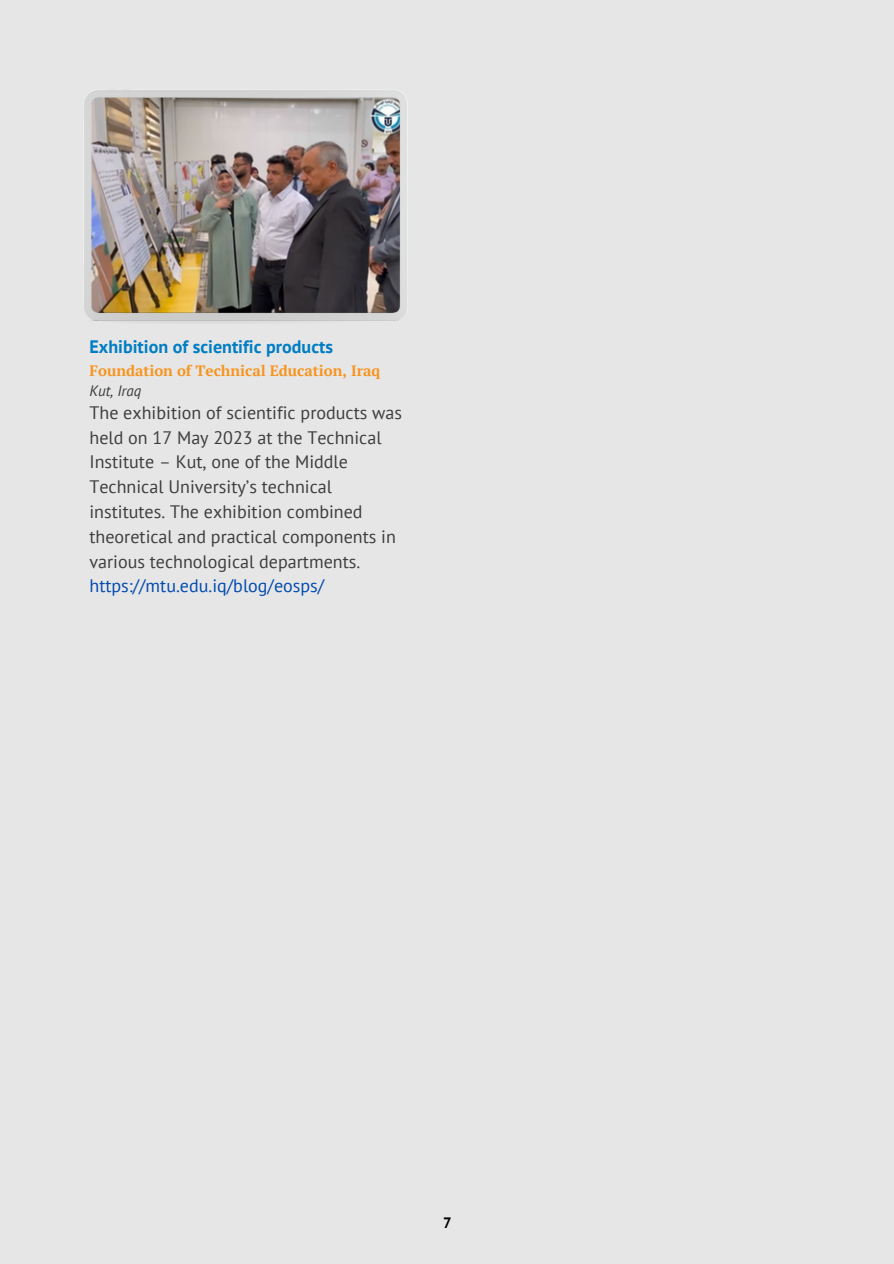
<style>
.page{position:relative;width:894px;height:1264px;background:#fff}
.page>*{position:absolute;margin:0;border:0;box-sizing:border-box;transform-origin:0 0}
.t1{font:18px/24.8px "PT Sans";color:#3d3d3d}
.t2{font:700 18px "PT Sans";color:#007dc3}
.t3{font:700 15px "PT Serif";color:#f7941d}
.t4{font:italic 15px "PT Sans";color:#3d3d3d}
.t5{font:700 15px "PT Sans";color:#000}
.s1{color:#004aad}
</style>
<div class="page">
<div style="left:0;top:0;width:893px;height:1263px;background:#e6e6e7"></div>
<img style="left:84px;top:90px;width:323px;height:233px">
<p class="t2" style="left:89px;top:335px;width:245px">Exhibition of scientific products</p>
<p class="t3" style="left:89px;top:360px;width:292px">Foundation of Technical Education, Iraq</p>
<p class="t4" style="left:89px;top:381px;width:53px">Kut, Iraq</p>
<p class="t1" style="left:89px;top:400px;width:314px">The exhibition of scientific products was held on 17 May 2023 at the Technical Institute – Kut, one of the Middle Technical University’s technical institutes. The exhibition combined theoretical and practical components in various technological departments. <span class="s1">https://mtu.edu.iq/blog/eosps/</span></p>
<p class="t5" style="left:443px;top:1212px;width:10px">7</p>
</div>
